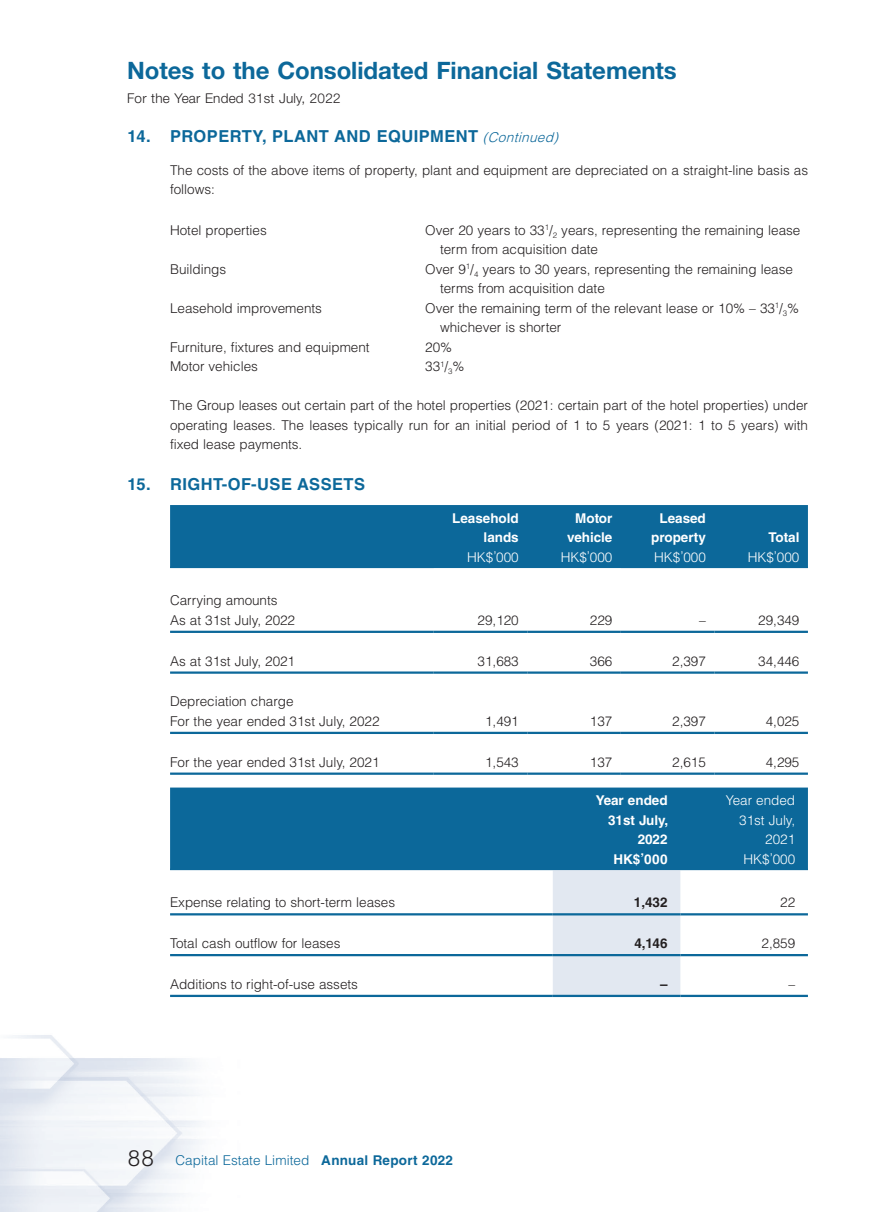
<style>
.page{position:relative;width:893px;height:1212px;background:#fff}
.page>*{position:absolute;margin:0;border:0;box-sizing:border-box;transform-origin:0 0}
.t1{font:700 24px "Helvetica Neue LT Std";letter-spacing:-.005em;color:#0c689a}
.t2{font:300 22.5px "Helvetica LT Std";color:#231f20}
.t3{font:700 16.5px "Helvetica LT Std";letter-spacing:.03em;color:#0c689a}
.t4{font:300 13.5px/19.5px "Helvetica LT Std";color:#231f20}
.t5{font:700 13.5px/19.5px "Helvetica LT Std";color:#fff;text-align:right}
.t6{font:300 13.5px/19.5px "Helvetica LT Std";color:#fff;text-align:right}
.t7{font:300 13.5px "Helvetica LT Std";letter-spacing:.005em;color:#0c689a}
.t8{font:300 13.5px "Helvetica Neue LT Std";letter-spacing:.015em;color:#231f20}
.t9{font:700 13.5px "Helvetica LT Std";color:#231f20}
.s1{font-weight:300;font-style:italic;font-size:13.5px}
.s2{font-weight:700}
</style>
<div class="page">
<img style="left:0;top:568px;width:808px;height:644px">
<div style="left:170px;top:505px;width:638px;height:63px;background:#0c689a"></div>
<hr style="left:170px;top:566px;width:264px;height:2px;background:#0c689a">
<hr style="left:621px;top:566px;width:93px;height:2px;background:#0c689a">
<hr style="left:714px;top:566px;width:94px;height:2px;background:#0c689a">
<hr style="left:170px;top:631px;width:264px;height:2px;background:#0c689a">
<hr style="left:434px;top:631px;width:93px;height:2px;background:#0c689a">
<hr style="left:527px;top:631px;width:94px;height:2px;background:#0c689a">
<hr style="left:621px;top:631px;width:93px;height:2px;background:#0c689a">
<hr style="left:714px;top:631px;width:94px;height:2px;background:#0c689a">
<hr style="left:170px;top:671px;width:264px;height:3px;background:#0c689a">
<hr style="left:434px;top:671px;width:93px;height:3px;background:#0c689a">
<hr style="left:527px;top:671px;width:94px;height:3px;background:#0c689a">
<hr style="left:621px;top:671px;width:93px;height:3px;background:#0c689a">
<hr style="left:714px;top:671px;width:94px;height:3px;background:#0c689a">
<hr style="left:170px;top:732px;width:264px;height:2px;background:#0c689a">
<hr style="left:434px;top:732px;width:93px;height:2px;background:#0c689a">
<hr style="left:527px;top:732px;width:94px;height:2px;background:#0c689a">
<hr style="left:621px;top:732px;width:93px;height:2px;background:#0c689a">
<hr style="left:714px;top:732px;width:94px;height:2px;background:#0c689a">
<hr style="left:170px;top:772px;width:264px;height:3px;background:#0c689a">
<hr style="left:434px;top:772px;width:93px;height:3px;background:#0c689a">
<hr style="left:527px;top:772px;width:94px;height:3px;background:#0c689a">
<hr style="left:621px;top:772px;width:93px;height:3px;background:#0c689a">
<hr style="left:714px;top:772px;width:94px;height:3px;background:#0c689a">
<div style="left:170px;top:787px;width:638px;height:81px;background:#0c689a"></div>
<div style="left:553px;top:870px;width:127px;height:125px;background:#e2e8f1"></div>
<hr style="left:170px;top:868px;width:383px;height:2px;background:#0c689a">
<hr style="left:553px;top:868px;width:127px;height:2px;background:#0c689a">
<hr style="left:680px;top:868px;width:128px;height:2px;background:#0c689a">
<hr style="left:170px;top:913px;width:383px;height:2px;background:#0c689a">
<hr style="left:553px;top:913px;width:127px;height:2px;background:#0c689a">
<hr style="left:680px;top:913px;width:128px;height:2px;background:#0c689a">
<hr style="left:170px;top:954px;width:383px;height:2px;background:#0c689a">
<hr style="left:553px;top:954px;width:127px;height:2px;background:#0c689a">
<hr style="left:680px;top:954px;width:128px;height:2px;background:#0c689a">
<hr style="left:170px;top:995px;width:383px;height:2px;background:#0c689a">
<hr style="left:553px;top:995px;width:127px;height:2px;background:#0c689a">
<hr style="left:680px;top:995px;width:128px;height:2px;background:#0c689a">
<h1 class="t1" style="left:127px;top:55px;width:551px">Notes to the Consolidated Financial Statements</h1>
<p class="t8" style="left:127px;top:90px;width:215px">For the Year Ended 31st July, 2022</p>
<p class="t3" style="left:128px;top:126px;width:436px">14. PROPERTY, PLANT AND EQUIPMENT <span class="s1">(Continued)</span></p>
<p class="t4" style="left:170px;top:160px;width:639px">The costs of the above items of property, plant and equipment are depreciated on a straight-line basis as follows:</p>
<p class="t4" style="left:170px;top:220px;width:98px">Hotel properties</p>
<p class="t4" style="left:440px;top:220px;width:362px;text-indent:-15px">Over 20 years to 33<sup>1</sup>/<sub>2</sub> years, representing the remaining lease term from acquisition date</p>
<p class="t4" style="left:170px;top:259px;width:58px">Buildings</p>
<p class="t4" style="left:440px;top:259px;width:354px;text-indent:-15px">Over 9<sup>1</sup>/<sub>4</sub> years to 30 years, representing the remaining lease terms from acquisition date</p>
<p class="t4" style="left:170px;top:298px;width:153px">Leasehold improvements</p>
<p class="t4" style="left:440px;top:298px;width:361px;text-indent:-15px">Over the remaining term of the relevant lease or 10% – 33<sup>1</sup>/<sub>3</sub>% whichever is shorter</p>
<p class="t4" style="left:170px;top:337px;width:201px">Furniture, fixtures and equipment</p>
<p class="t4" style="left:425px;top:337px;width:28px">20%</p>
<p class="t4" style="left:170px;top:357px;width:89px">Motor vehicles</p>
<p class="t4" style="left:425px;top:357px;width:41px">33<sup>1</sup>/<sub>3</sub>%</p>
<p class="t4" style="left:170px;top:396px;width:639px;text-align:justify">The Group leases out certain part of the hotel properties (2021: certain part of the hotel properties) under operating leases. The leases typically run for an initial period of 1 to 5 years (2021: 1 to 5 years) with fixed lease payments.</p>
<p class="t3" style="left:128px;top:474px;width:239px">15. RIGHT-OF-USE ASSETS</p>
<p class="t5" style="left:452px;top:508px;width:68px">Leasehold lands</p>
<p class="t5" style="left:567px;top:508px;width:47px;text-align:center">Motor vehicle</p>
<p class="t5" style="left:651px;top:508px;width:56px">Leased property</p>
<p class="t5" style="left:768px;top:528px;width:33px">Total</p>
<p class="t4" style="left:170px;top:591px;width:127px">Carrying amounts<br>As at 31st July, 2022</p>
<p class="t6" style="left:467px;top:547px;width:53px">HK$’000</p>
<p class="t6" style="left:561px;top:547px;width:53px">HK$’000</p>
<p class="t6" style="left:654px;top:547px;width:53px">HK$’000</p>
<p class="t6" style="left:748px;top:547px;width:53px">HK$’000</p>
<p class="t4" style="left:478px;top:610px;width:43px">29,120</p>
<p class="t4" style="left:590px;top:610px;width:24px">229</p>
<p class="t4" style="left:699px;top:610px;width:8px">–</p>
<p class="t4" style="left:758px;top:610px;width:43px">29,349</p>
<p class="t4" style="left:170px;top:651px;width:127px">As at 31st July, 2021</p>
<p class="t4" style="left:478px;top:651px;width:43px">31,683</p>
<p class="t4" style="left:590px;top:651px;width:24px">366</p>
<p class="t4" style="left:672px;top:651px;width:35px">2,397</p>
<p class="t4" style="left:758px;top:651px;width:43px">34,446</p>
<p class="t4" style="left:170px;top:692px;width:211px">Depreciation charge<br>For the year ended 31st July, 2022</p>
<p class="t4" style="left:485px;top:711px;width:35px">1,491</p>
<p class="t4" style="left:590px;top:711px;width:24px">137</p>
<p class="t4" style="left:672px;top:711px;width:35px">2,397</p>
<p class="t4" style="left:766px;top:711px;width:35px">4,025</p>
<p class="t4" style="left:170px;top:752px;width:211px">For the year ended 31st July, 2021</p>
<p class="t4" style="left:485px;top:752px;width:35px">1,543</p>
<p class="t4" style="left:590px;top:752px;width:24px">137</p>
<p class="t4" style="left:672px;top:752px;width:35px">2,615</p>
<p class="t4" style="left:766px;top:752px;width:35px">4,295</p>
<p class="t5" style="left:596px;top:791px;width:74px">Year ended<br>31st July,<br>2022</p>
<p class="t6" style="left:726px;top:791px;width:71px">Year ended<br>31st July,<br>2021</p>
<p class="t5" style="left:613px;top:849px;width:56px">HK$’000</p>
<p class="t6" style="left:744px;top:849px;width:53px">HK$’000</p>
<p class="t4" style="left:170px;top:893px;width:227px">Expense relating to short-term leases</p>
<p class="t9" style="left:634px;top:894px;width:35px">1,432</p>
<p class="t4" style="left:780px;top:893px;width:16px">22</p>
<p class="t4" style="left:170px;top:933px;width:172px">Total cash outflow for leases</p>
<p class="t9" style="left:634px;top:935px;width:35px">4,146</p>
<p class="t4" style="left:761px;top:933px;width:35px">2,859</p>
<p class="t4" style="left:170px;top:974px;width:189px">Additions to right-of-use assets</p>
<p class="t9" style="left:660px;top:976px;width:9px">–</p>
<p class="t4" style="left:788px;top:974px;width:8px">–</p>
<h2 class="t2" style="left:128px;top:1144px;width:28px">88</h2>
<p class="t7" style="left:175px;top:1151px;width:279px">Capital Estate Limited <span class="s2">Annual Report 2022</span></p>
</div>
